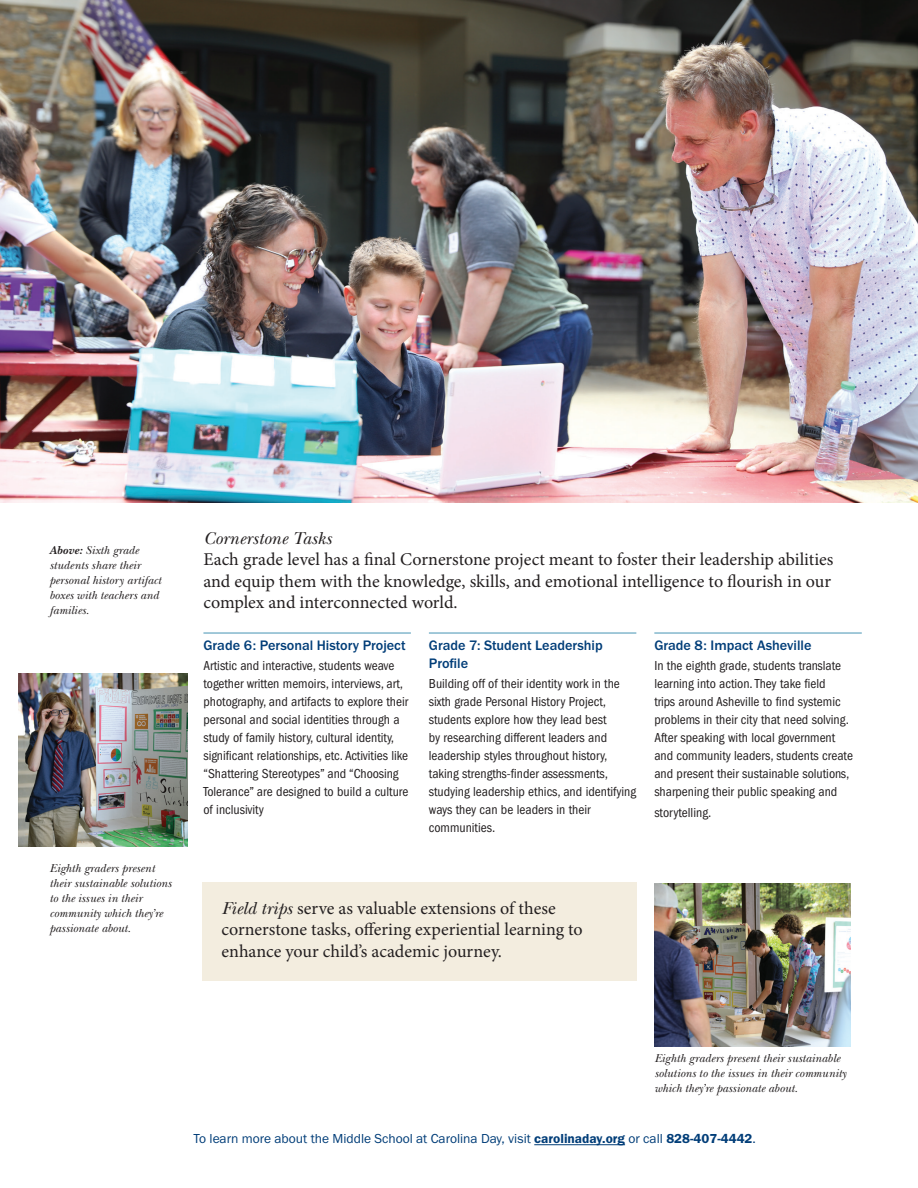
<style>
.page{position:relative;width:918px;height:1188px;background:#fff}
.page>*{position:absolute;margin:0;border:0;box-sizing:border-box;transform-origin:0 0}
.t1{font:18px/21.6px "Minion Pro";color:#231f20}
.t2{font:italic 18px "New Baskerville ITC Pro";color:#231f20}
.t3{font:500 14.25px/18px "Franklin Gothic URW";color:#003d78}
.t4{font:condensed 13.5px/18px "Franklin Gothic LT Pro";color:#231f20}
.t5{font:13.5px "Franklin Gothic URW Boo";color:#003d78}
.t6{font:italic 12px/15px "New Baskerville ITC Pro";color:#231f20}
.s1{font-weight:700}
.s2{font-family:"New Baskerville ITC Pro";font-style:italic}
.s3{font-family:"Franklin Gothic URW Dem"}
</style>
<div class="page">
<img style="left:654px;top:884px;width:197px;height:163px">
<hr style="left:534px;top:1144px;width:91px;height:1px;background:#003d78">
<div style="left:202px;top:882px;width:434px;height:99px;background:#f1eada"></div>
<img style="left:0;top:0;width:918px;height:503px">
<hr style="left:203px;top:632px;width:208px;height:2px;background:#83b7cd">
<hr style="left:429px;top:632px;width:207px;height:2px;background:#83b7cd">
<hr style="left:654px;top:632px;width:208px;height:2px;background:#83b7cd">
<img style="left:19px;top:674px;width:169px;height:172px">
<p class="t6" style="left:50px;top:543px;width:113px"><span class="s1">Above:</span> Sixth grade students share their personal history artifact boxes with teachers and families.</p>
<p class="t6" style="left:50px;top:861px;width:124px">Eighth graders present their sustainable solutions to the issues in their community which they’re passionate about.</p>
<h1 class="t2" style="left:203px;top:527px;width:130px">Cornerstone Tasks</h1>
<h1 class="t1" style="left:203px;top:549px;width:632px">Each grade level has a final Cornerstone project meant to foster their leadership abilities and equip them with the knowledge, skills, and emotional intelligence to flourish in our complex and interconnected world.</h1>
<p class="t3" style="left:203px;top:636px;width:204px">Grade 6: Personal History Project</p>
<p class="t4" style="left:203px;top:656px;width:207px">Artistic and interactive, students weave together written memoirs, interviews, art, photography, and artifacts to explore their personal and social identities through a study of family history, cultural identity, significant relationships, etc. Activities like “Shattering Stereotypes” and “Choosing Tolerance” are designed to build a culture of inclusivity</p>
<p class="t3" style="left:429px;top:636px;width:175px">Grade 7: Student Leadership<br>Profile</p>
<p class="t4" style="left:429px;top:674px;width:209px">Building off of their identity work in the sixth grade Personal History Project, students explore how they lead best<br>by researching different leaders and leadership styles throughout history, taking strengths-finder assessments, studying leadership ethics, and identifying ways they can be leaders in their communities.</p>
<p class="t3" style="left:654px;top:636px;width:159px">Grade 8: Impact Asheville</p>
<p class="t4" style="left:654px;top:656px;width:200px">In the eighth grade, students translate learning into action. They take field<br>trips around Asheville to find systemic problems in their city that need solving.<br>After speaking with local government and community leaders, students create and present their sustainable solutions, sharpening their public speaking and</p>
<p class="t4" style="left:654px;top:803px;width:59px">storytelling.</p>
<h1 class="t1" style="left:221px;top:897px;width:363px"><span class="s2">Field trips</span> serve as valuable extensions of these cornerstone tasks, offering experiential learning to enhance your child’s academic journey.</h1>
<p class="t6" style="left:654px;top:1051px;width:193px">Eighth graders present their sustainable solutions to the issues in their community which they’re passionate about.</p>
<p class="t5" style="left:194px;top:1130px;width:564px">To learn more about the Middle School at Carolina Day, visit <span class="s3">carolinaday.org</span> or call <span class="s3">828-407-4442</span>.</p>
</div>
